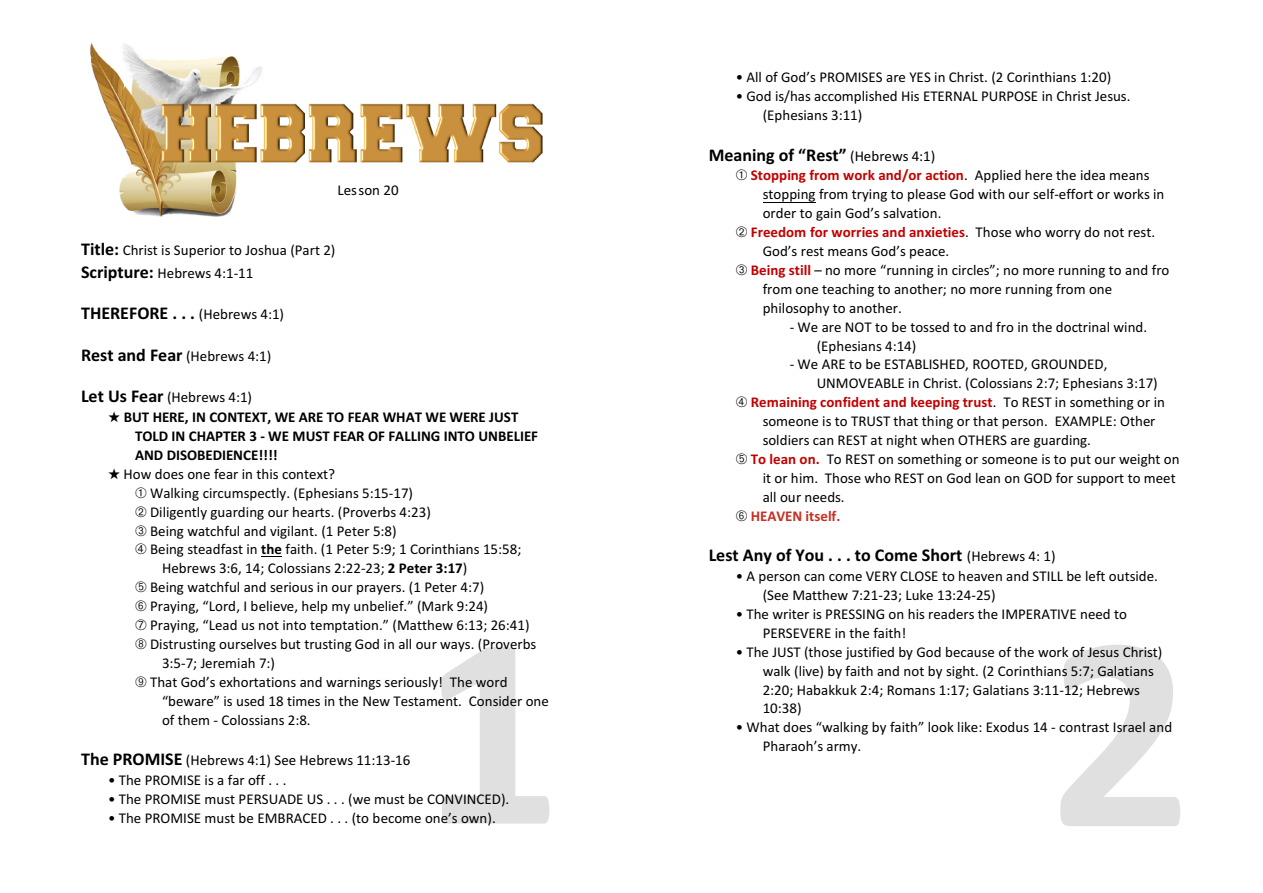
<style>
.page{position:relative;width:1263px;height:893px;background:#fff}
.page>*{position:absolute;margin:0;border:0;box-sizing:border-box;transform-origin:0 0}
.t1{font:700 18px "Calibri";color:#000}
.t2{font:15px/18.9px "Calibri";color:#000}
.t3{font:700 15px "Calibri";color:#c20000}
.t4{font:700 15px "Calibri";color:#000}
.t5{font:700 15px "Calibri";color:#c73024}
.s1{font-weight:700;font-size:18px}
.s2{font-weight:400;font-size:15px}
.s3{font-weight:700}
.s4{font-weight:400;color:#000}
.s5{font-weight:700;color:#c20000}
</style>
<div class="page">
<img style="left:90px;top:43px;width:453px;height:174px">
<svg style="left:441px;top:647px;width:108px;height:177px"></svg>
<svg style="left:1060px;top:645px;width:120px;height:181px"></svg>
<svg style="left:261px;top:556px;width:21px;height:1px"></svg>
<hr style="left:763px;top:202px;width:53px;height:1px;background:#000">
<p class="t2" style="left:338px;top:182px;width:63px">Lesson 20</p>
<p class="t2" style="left:81px;top:240px;width:256px;line-height:22.6px"><span class="s1">Title:</span> Christ is Superior to Joshua (Part 2)<br><span class="s1">Scripture:</span> Hebrews 4:1-11</p>
<p class="t1" style="left:81px;top:306px;width:205px">THEREFORE . . . <span class="s2">(Hebrews 4:1)</span></p>
<p class="t2" style="left:81px;top:348px;width:192px"><span class="s1">Rest and Fear</span> (Hebrews 4:1)</p>
<p class="t2" style="left:81px;top:389px;width:173px"><span class="s1">Let Us Fear</span> (Hebrews 4:1)</p>
<p class="t4" style="left:124px;top:411px;width:396px">BUT HERE, IN CONTEXT, WE ARE TO FEAR WHAT WE WERE JUST</p>
<p class="t4" style="left:135px;top:430px;width:404px">TOLD IN CHAPTER 3 - WE MUST FEAR OF FALLING INTO UNBELIEF</p>
<p class="t4" style="left:135px;top:449px;width:144px">AND DISOBEDIENCE!!!!</p>
<p class="t2" style="left:124px;top:466px;width:213px">How does one fear in this context?</p>
<p class="t2" style="left:150px;top:485px;width:265px">Walking circumspectly. (Ephesians 5:15-17)</p>
<p class="t2" style="left:150px;top:503px;width:282px">Diligently guarding our hearts. (Proverbs 4:23)</p>
<p class="t2" style="left:150px;top:522px;width:248px">Being watchful and vigilant. (1 Peter 5:8)</p>
<p class="t2" style="left:150px;top:541px;width:373px">Being steadfast in <span class="s3">the</span> faith. (1 Peter 5:9; 1 Corinthians 15:58;</p>
<p class="t2" style="left:162px;top:560px;width:307px">Hebrews 3:6, 14; Colossians 2:22-23; <span class="s3">2 Peter 3:17</span>)</p>
<p class="t2" style="left:150px;top:579px;width:336px">Being watchful and serious in our prayers. (1 Peter 4:7)</p>
<p class="t2" style="left:150px;top:598px;width:340px">Praying, “Lord, I believe, help my unbelief.” (Mark 9:24)</p>
<p class="t2" style="left:135px;top:617px;width:396px">➔ Praying, “Lead us not into temptation.” (Matthew 6:13; 26:41)</p>
<p class="t2" style="left:150px;top:636px;width:388px">Distrusting ourselves but trusting God in all our ways. (Proverbs</p>
<p class="t2" style="left:162px;top:655px;width:115px">3:5-7; Jeremiah 7:)</p>
<p class="t2" style="left:150px;top:674px;width:359px">That God’s exhortations and warnings seriously! The word</p>
<p class="t2" style="left:162px;top:692px;width:388px">“beware” is used 18 times in the New Testament. Consider one</p>
<p class="t2" style="left:162px;top:711px;width:150px">of them - Colossians 2:8.</p>
<p class="t2" style="left:81px;top:752px;width:331px"><span class="s1">The PROMISE</span> (Hebrews 4:1) See Hebrews 11:13-16</p>
<p class="t2" style="left:108px;top:772px;width:180px">• The PROMISE is a far off . . .</p>
<p class="t2" style="left:108px;top:791px;width:403px">• The PROMISE must PERSUADE US . . . (we must be CONVINCED).</p>
<p class="t2" style="left:108px;top:810px;width:389px">• The PROMISE must be EMBRACED . . . (to become one’s own).</p>
<p class="t2" style="left:736px;top:69px;width:377px">• All of God’s PROMISES are YES in Christ. (2 Corinthians 1:20)</p>
<p class="t2" style="left:763px;top:88px;width:369px;text-indent:-27px">• God is/has accomplished His ETERNAL PURPOSE in Christ Jesus. (Ephesians 3:11)</p>
<p class="t1" style="left:709px;top:147px;width:228px">Meaning of “Rest” <span class="s2">(Hebrews 4:1)</span></p>
<p class="t3" style="left:751px;top:169px;width:400px">Stopping from work and/or action<span class="s4">. Applied here the idea means</span></p>
<p class="t2" style="left:763px;top:186px;width:403px">stopping from trying to please God with our self-effort or works in</p>
<p class="t2" style="left:763px;top:205px;width:180px">order to gain God’s salvation.</p>
<p class="t3" style="left:751px;top:226px;width:406px">Freedom for worries and anxieties<span class="s4">. Those who worry do not rest.</span></p>
<p class="t2" style="left:763px;top:243px;width:188px">God’s rest means God’s peace.</p>
<p class="t2" style="left:751px;top:262px;width:420px"><span class="s5">Being still</span> – no more “running in circles”; no more running to and fro</p>
<p class="t2" style="left:763px;top:281px;width:351px">from one teaching to another; no more running from one</p>
<p class="t2" style="left:763px;top:300px;width:141px">philosophy to another.</p>
<p class="t2" style="left:817px;top:318px;width:332px;text-indent:-27px">- We are NOT to be tossed to and fro in the doctrinal wind. (Ephesians 4:14)</p>
<p class="t2" style="left:790px;top:356px;width:319px">- We ARE to be ESTABLISHED, ROOTED, GROUNDED,</p>
<p class="t2" style="left:817px;top:375px;width:343px">UNMOVEABLE in Christ. (Colossians 2:7; Ephesians 3:17)</p>
<p class="t3" style="left:751px;top:396px;width:416px">Remaining confident and keeping trust<span class="s4">. To REST in something or in</span></p>
<p class="t2" style="left:763px;top:413px;width:394px">someone is to TRUST that thing or that person. EXAMPLE: Other</p>
<p class="t2" style="left:763px;top:432px;width:330px">soldiers can REST at night when OTHERS are guarding.</p>
<p class="t2" style="left:751px;top:451px;width:430px"><span class="s5">To lean on.</span> To REST on something or someone is to put our weight on</p>
<p class="t2" style="left:763px;top:470px;width:414px">it or him. Those who REST on God lean on GOD for support to meet</p>
<p class="t2" style="left:763px;top:488px;width:83px">all our needs.</p>
<p class="t5" style="left:751px;top:509px;width:91px">HEAVEN itself.</p>
<p class="t1" style="left:709px;top:548px;width:348px">Lest Any of You . . . to Come Short <span class="s2">(Hebrews 4: 1)</span></p>
<p class="t2" style="left:763px;top:568px;width:397px;text-indent:-27px">• A person can come VERY CLOSE to heaven and STILL be left outside. (See Matthew 7:21-23; Luke 13:24-25)</p>
<p class="t2" style="left:763px;top:606px;width:366px;text-indent:-27px">• The writer is PRESSING on his readers the IMPERATIVE need to<br>PERSEVERE in the faith!</p>
<p class="t2" style="left:763px;top:643px;width:401px;text-indent:-27px">• The JUST (those justified by God because of the work of Jesus Christ) walk (live) by faith and not by sight. (2 Corinthians 5:7; Galatians 2:20; Habakkuk 2:4; Romans 1:17; Galatians 3:11-12; Hebrews 10:38)</p>
<p class="t2" style="left:763px;top:719px;width:411px;text-indent:-27px">• What does “walking by faith” look like: Exodus 14 - contrast Israel and<br>Pharaoh’s army.</p>
</div>
